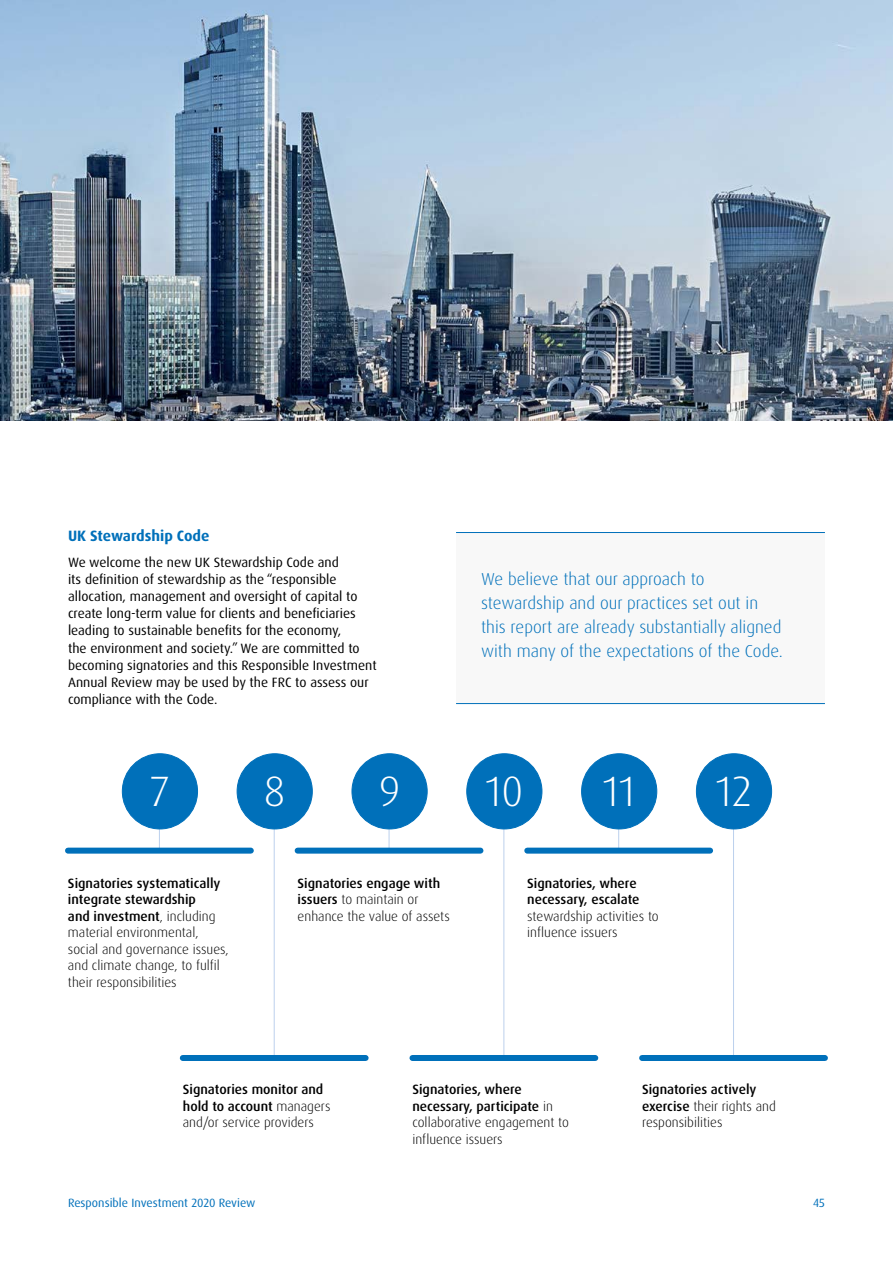
<style>
.page{position:relative;width:893px;height:1263px;background:#fff}
.page>*{position:absolute;margin:0;border:0;box-sizing:border-box;transform-origin:0 0}
.t1{font:300 42.45px "Dax Pro";color:#fff}
.t2{font:300 17.25px/24px "Dax Pro";color:#0070ba}
.t3{font:700 15px "Dax Pro";color:#0070ba}
.t4{font:300 13.5px/16.5px "Dax Pro";color:#000}
.t5{font:13.5px/17.1px "Dax Pro";color:#000}
.t6{font:500 13.5px/16.5px "Dax Pro";color:#000}
.t7{font:12px "Dax Pro";color:#0070ba}
.s1{font-weight:500}
.s2{font-weight:300}
</style>
<div class="page">
<hr style="left:159px;top:809px;width:1px;height:42px;background:#bcd0ed">
<div style="left:68px;top:848px;width:183px;height:6px;background:#0070ba"></div>
<hr style="left:389px;top:809px;width:1px;height:42px;background:#bcd0ed">
<div style="left:298px;top:848px;width:182px;height:6px;background:#0070ba"></div>
<hr style="left:618px;top:809px;width:1px;height:42px;background:#bcd0ed">
<div style="left:527px;top:848px;width:183px;height:6px;background:#0070ba"></div>
<hr style="left:733px;top:809px;width:1px;height:247px;background:#bcd0ed">
<hr style="left:503px;top:809px;width:1px;height:247px;background:#bcd0ed">
<hr style="left:274px;top:809px;width:1px;height:247px;background:#bcd0ed">
<div style="left:642px;top:1055px;width:183px;height:6px;background:#0070ba"></div>
<div style="left:412px;top:1055px;width:183px;height:6px;background:#0070ba"></div>
<div style="left:183px;top:1055px;width:183px;height:6px;background:#0070ba"></div>
<div style="left:122px;top:754px;width:76px;height:75px;background:#0070ba;border-radius:50%"></div>
<div style="left:122px;top:753px;width:76px;height:76px;border:1px solid #0070ba;border-radius:50%"></div>
<div style="left:352px;top:754px;width:75px;height:75px;background:#0070ba;border-radius:50%"></div>
<div style="left:352px;top:753px;width:75px;height:76px;border:1px solid #0070ba;border-radius:50%"></div>
<div style="left:582px;top:754px;width:75px;height:75px;background:#0070ba;border-radius:50%"></div>
<div style="left:581px;top:753px;width:76px;height:76px;border:1px solid #0070ba;border-radius:50%"></div>
<div style="left:696px;top:754px;width:76px;height:75px;background:#0070ba;border-radius:50%"></div>
<div style="left:696px;top:753px;width:76px;height:76px;border:1px solid #0070ba;border-radius:50%"></div>
<div style="left:467px;top:754px;width:75px;height:75px;background:#0070ba;border-radius:50%"></div>
<div style="left:466px;top:753px;width:76px;height:76px;border:1px solid #0070ba;border-radius:50%"></div>
<div style="left:237px;top:754px;width:75px;height:75px;background:#0070ba;border-radius:50%"></div>
<div style="left:237px;top:753px;width:76px;height:76px;border:1px solid #0070ba;border-radius:50%"></div>
<img style="left:0;top:0;width:893px;height:421px">
<div style="left:456px;top:532px;width:369px;height:172px;background:#f8f8f8"></div>
<hr style="left:456px;top:532px;width:369px;height:1px;background:#0070ba">
<hr style="left:456px;top:703px;width:369px;height:1px;background:#0070ba">
<p class="t3" style="left:68px;top:526px;width:143px">UK Stewardship Code</p>
<p class="t5" style="left:68px;top:553px;width:310px">We welcome the new UK Stewardship Code and<br>its definition of stewardship as the “responsible allocation, management and oversight of capital to create long-term value for clients and beneficiaries leading to sustainable benefits for the economy,<br>the environment and society.” We are committed to becoming signatories and this Responsible Investment Annual Review may be used by the FRC to assess our compliance with the Code.</p>
<p class="t2" style="left:481px;top:567px;width:303px">We believe that our approach to stewardship and our practices set out in this report are already substantially aligned with many of the expectations of the Code.</p>
<h1 class="t1" style="left:150px;top:764px;width:20px">7</h1>
<h1 class="t1" style="left:264px;top:764px;width:23px">8</h1>
<h1 class="t1" style="left:379px;top:764px;width:23px">9</h1>
<h1 class="t1" style="left:485px;top:764px;width:40px">10</h1>
<h1 class="t1" style="left:603px;top:764px;width:34px">11</h1>
<h1 class="t1" style="left:716px;top:764px;width:38px">12</h1>
<p class="t4" style="left:68px;top:875px;width:162px"><span class="s1">Signatories systematically integrate stewardship<br>and investment</span>, including material environmental, social and governance issues, and climate change, to fulfil their responsibilities</p>
<p class="t4" style="left:298px;top:875px;width:154px"><span class="s1">Signatories engage with issuers</span> to maintain or enhance the value of assets</p>
<p class="t6" style="left:527px;top:875px;width:114px">Signatories, where necessary, escalate</p>
<p class="t4" style="left:527px;top:908px;width:133px">stewardship activities to influence issuers</p>
<p class="t6" style="left:183px;top:1081px;width:149px">Signatories monitor and hold to account <span class="s2">managers and/or service providers</span></p>
<p class="t7" style="left:68px;top:1195px;width:189px">Responsible Investment 2020 Review</p>
<p class="t4" style="left:412px;top:1081px;width:158px"><span class="s1">Signatories, where necessary, participate</span> in collaborative engagement to influence issuers</p>
<p class="t4" style="left:642px;top:1081px;width:135px"><span class="s1">Signatories actively exercise</span> their rights and responsibilities</p>
<p class="t7" style="left:813px;top:1195px;width:13px">45</p>
</div>
